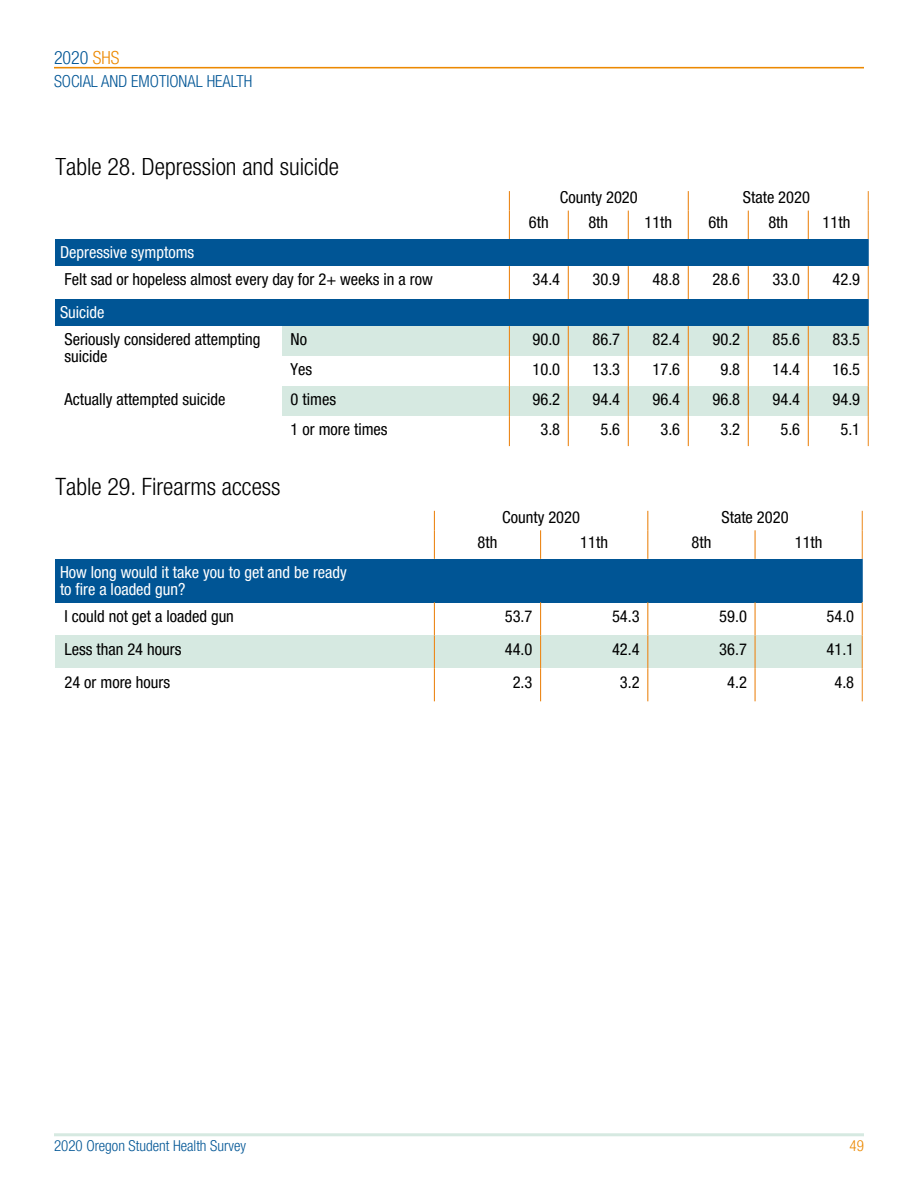
<style>
.page{position:relative;width:918px;height:1188px;background:#fff}
.page>*{position:absolute;margin:0;border:0;box-sizing:border-box;transform-origin:0 0}
.t1{font:24px "Helvetica Neue LT Pro 47 Lt Cn";color:#000}
.t2{font:300 condensed 18px "Helvetica Neue LT Pro";color:#005595}
.t3{font:16.5px "Helvetica Neue LT Pro 57 Cn";color:#000}
.t4{font:16.5px/16.5px "Helvetica Neue LT Pro 57 Cn";color:#fff}
.t5{font:300 condensed 16.5px "Helvetica Neue LT Pro";color:#005595}
.t6{font:300 condensed 15px "Helvetica Neue LT Pro";color:#005595}
.t7{font:300 condensed 15px "Helvetica Neue LT Pro";color:#ec8902}
.s1{color:#ec8902}
</style>
<div class="page">
<svg style="left:568px;top:211px;width:1px;height:28px"></svg>
<svg style="left:509px;top:191px;width:1px;height:48px"></svg>
<svg style="left:628px;top:211px;width:1px;height:28px"></svg>
<svg style="left:688px;top:191px;width:1px;height:48px"></svg>
<svg style="left:748px;top:211px;width:1px;height:28px"></svg>
<svg style="left:808px;top:211px;width:1px;height:28px"></svg>
<div style="left:56px;top:239px;width:812px;height:27px;background:#005595"></div>
<svg style="left:868px;top:191px;width:1px;height:75px"></svg>
<hr style="left:568px;top:266px;width:1px;height:33px;background:#ec891d">
<hr style="left:509px;top:266px;width:1px;height:33px;background:#ec891d">
<hr style="left:628px;top:266px;width:1px;height:33px;background:#ec891d">
<hr style="left:688px;top:266px;width:1px;height:33px;background:#ec891d">
<hr style="left:748px;top:266px;width:1px;height:33px;background:#ec891d">
<hr style="left:808px;top:266px;width:1px;height:33px;background:#ec891d">
<hr style="left:868px;top:266px;width:1px;height:33px;background:#ec891d">
<div style="left:56px;top:299px;width:812px;height:27px;background:#005595"></div>
<svg style="left:868px;top:299px;width:1px;height:27px"></svg>
<div style="left:56px;top:326px;width:812px;height:30px;background:#d6e9e1"></div>
<hr style="left:568px;top:326px;width:1px;height:30px;background:#ec891d">
<hr style="left:509px;top:326px;width:1px;height:30px;background:#ec891d">
<hr style="left:628px;top:326px;width:1px;height:30px;background:#ec891d">
<hr style="left:688px;top:326px;width:1px;height:30px;background:#ec891d">
<hr style="left:748px;top:326px;width:1px;height:30px;background:#ec891d">
<hr style="left:808px;top:326px;width:1px;height:30px;background:#ec891d">
<hr style="left:868px;top:326px;width:1px;height:30px;background:#ec891d">
<div style="left:56px;top:326px;width:226px;height:60px;background:#fff"></div>
<hr style="left:568px;top:356px;width:1px;height:30px;background:#ec891d">
<hr style="left:509px;top:356px;width:1px;height:30px;background:#ec891d">
<hr style="left:628px;top:356px;width:1px;height:30px;background:#ec891d">
<hr style="left:688px;top:356px;width:1px;height:30px;background:#ec891d">
<hr style="left:748px;top:356px;width:1px;height:30px;background:#ec891d">
<hr style="left:808px;top:356px;width:1px;height:30px;background:#ec891d">
<hr style="left:868px;top:356px;width:1px;height:30px;background:#ec891d">
<div style="left:56px;top:386px;width:812px;height:30px;background:#d6e9e1"></div>
<hr style="left:568px;top:386px;width:1px;height:30px;background:#ec891d">
<hr style="left:509px;top:386px;width:1px;height:30px;background:#ec891d">
<hr style="left:628px;top:386px;width:1px;height:30px;background:#ec891d">
<hr style="left:688px;top:386px;width:1px;height:30px;background:#ec891d">
<hr style="left:748px;top:386px;width:1px;height:30px;background:#ec891d">
<hr style="left:808px;top:386px;width:1px;height:30px;background:#ec891d">
<hr style="left:868px;top:386px;width:1px;height:30px;background:#ec891d">
<div style="left:56px;top:386px;width:226px;height:60px;background:#fff"></div>
<hr style="left:568px;top:416px;width:1px;height:30px;background:#ec891d">
<hr style="left:509px;top:416px;width:1px;height:30px;background:#ec891d">
<hr style="left:628px;top:416px;width:1px;height:30px;background:#ec891d">
<hr style="left:688px;top:416px;width:1px;height:30px;background:#ec891d">
<hr style="left:748px;top:416px;width:1px;height:30px;background:#ec891d">
<hr style="left:808px;top:416px;width:1px;height:30px;background:#ec891d">
<hr style="left:868px;top:416px;width:1px;height:30px;background:#ec891d">
<svg style="left:540px;top:530px;width:1px;height:29px"></svg>
<svg style="left:434px;top:511px;width:1px;height:48px"></svg>
<svg style="left:647px;top:511px;width:1px;height:48px"></svg>
<hr style="left:754px;top:530px;width:2px;height:29px;background:#ec891d">
<svg style="left:862px;top:511px;width:1px;height:48px"></svg>
<div style="left:56px;top:559px;width:806px;height:43px;background:#005595"></div>
<hr style="left:862px;top:559px;width:1px;height:43px;background:#005595">
<hr style="left:540px;top:602px;width:1px;height:33px;background:#ec891d">
<hr style="left:434px;top:602px;width:1px;height:33px;background:#ec891d">
<hr style="left:647px;top:602px;width:1px;height:33px;background:#ec891d">
<hr style="left:754px;top:602px;width:2px;height:33px;background:#ec891d">
<hr style="left:862px;top:602px;width:1px;height:33px;background:#ec891d">
<div style="left:56px;top:635px;width:806px;height:33px;background:#d6e9e1"></div>
<hr style="left:540px;top:635px;width:1px;height:33px;background:#ec891d">
<hr style="left:434px;top:635px;width:1px;height:33px;background:#ec891d">
<hr style="left:647px;top:635px;width:1px;height:33px;background:#ec891d">
<hr style="left:754px;top:635px;width:2px;height:33px;background:#ec891d">
<hr style="left:862px;top:635px;width:1px;height:33px;background:#ec891d">
<hr style="left:540px;top:668px;width:1px;height:33px;background:#ec891d">
<hr style="left:434px;top:668px;width:1px;height:33px;background:#ec891d">
<hr style="left:647px;top:668px;width:1px;height:33px;background:#ec891d">
<hr style="left:754px;top:668px;width:2px;height:33px;background:#ec891d">
<hr style="left:862px;top:668px;width:1px;height:33px;background:#ec891d">
<hr style="left:54px;top:1133px;width:810px;height:3px;background:#d6e9e1">
<hr style="left:54px;top:67px;width:810px;height:1px;background:#ec8902">
<p class="t2" style="left:54px;top:47px;width:67px">2020 <span class="s1">SHS</span></p>
<p class="t5" style="left:54px;top:71px;width:200px">SOCIAL AND EMOTIONAL HEALTH</p>
<h1 class="t1" style="left:56px;top:153px;width:285px">Table 28. Depression and suicide</h1>
<p class="t3" style="left:560px;top:187px;width:79px">County 2020</p>
<p class="t3" style="left:743px;top:187px;width:69px">State 2020</p>
<p class="t3" style="left:529px;top:213px;width:21px">6th</p>
<p class="t3" style="left:588px;top:213px;width:21px">8th</p>
<p class="t3" style="left:644px;top:213px;width:29px">11th</p>
<p class="t3" style="left:708px;top:213px;width:21px">6th</p>
<p class="t3" style="left:768px;top:213px;width:21px">8th</p>
<p class="t3" style="left:823px;top:213px;width:29px">11th</p>
<p class="t4" style="left:60px;top:244px;width:136px">Depressive symptoms</p>
<p class="t3" style="left:64px;top:270px;width:370px">Felt sad or hopeless almost every day for 2+ weeks in a row</p>
<p class="t3" style="left:533px;top:270px;width:29px">34.4</p>
<p class="t3" style="left:593px;top:270px;width:29px">30.9</p>
<p class="t3" style="left:653px;top:270px;width:29px">48.8</p>
<p class="t3" style="left:713px;top:270px;width:29px">28.6</p>
<p class="t3" style="left:773px;top:270px;width:29px">33.0</p>
<p class="t3" style="left:833px;top:270px;width:29px">42.9</p>
<p class="t4" style="left:60px;top:304px;width:46px">Suicide</p>
<p class="t3" style="left:64px;top:330px;width:198px">Seriously considered attempting</p>
<p class="t3" style="left:291px;top:330px;width:18px">No</p>
<p class="t3" style="left:533px;top:330px;width:29px">90.0</p>
<p class="t3" style="left:593px;top:330px;width:29px">86.7</p>
<p class="t3" style="left:653px;top:330px;width:29px">82.4</p>
<p class="t3" style="left:713px;top:330px;width:29px">90.2</p>
<p class="t3" style="left:773px;top:330px;width:29px">85.6</p>
<p class="t3" style="left:833px;top:330px;width:29px">83.5</p>
<p class="t3" style="left:64px;top:346px;width:45px">suicide</p>
<p class="t3" style="left:291px;top:360px;width:23px">Yes</p>
<p class="t3" style="left:533px;top:360px;width:29px">10.0</p>
<p class="t3" style="left:593px;top:360px;width:29px">13.3</p>
<p class="t3" style="left:653px;top:360px;width:29px">17.6</p>
<p class="t3" style="left:720px;top:360px;width:21px">9.8</p>
<p class="t3" style="left:773px;top:360px;width:29px">14.4</p>
<p class="t3" style="left:833px;top:360px;width:29px">16.5</p>
<p class="t3" style="left:64px;top:390px;width:162px">Actually attempted suicide</p>
<p class="t3" style="left:291px;top:390px;width:47px">0 times</p>
<p class="t3" style="left:533px;top:390px;width:29px">96.2</p>
<p class="t3" style="left:593px;top:390px;width:29px">94.4</p>
<p class="t3" style="left:653px;top:390px;width:29px">96.4</p>
<p class="t3" style="left:713px;top:390px;width:29px">96.8</p>
<p class="t3" style="left:773px;top:390px;width:29px">94.4</p>
<p class="t3" style="left:833px;top:390px;width:29px">94.9</p>
<p class="t3" style="left:291px;top:420px;width:99px">1 or more times</p>
<p class="t3" style="left:540px;top:420px;width:21px">3.8</p>
<p class="t3" style="left:600px;top:420px;width:21px">5.6</p>
<p class="t3" style="left:660px;top:420px;width:21px">3.6</p>
<p class="t3" style="left:720px;top:420px;width:21px">3.2</p>
<p class="t3" style="left:780px;top:420px;width:21px">5.6</p>
<p class="t3" style="left:840px;top:420px;width:21px">5.1</p>
<h1 class="t1" style="left:56px;top:472px;width:227px">Table 29. Firearms access</h1>
<p class="t3" style="left:502px;top:507px;width:79px">County 2020</p>
<p class="t3" style="left:722px;top:507px;width:69px">State 2020</p>
<p class="t3" style="left:478px;top:533px;width:21px">8th</p>
<p class="t3" style="left:580px;top:533px;width:29px">11th</p>
<p class="t3" style="left:692px;top:533px;width:21px">8th</p>
<p class="t3" style="left:795px;top:533px;width:29px">11th</p>
<p class="t4" style="left:60px;top:564px;width:288px">How long would it take you to get and be ready to fire a loaded gun?</p>
<p class="t3" style="left:64px;top:606px;width:171px">I could not get a loaded gun</p>
<p class="t3" style="left:505px;top:606px;width:29px">53.7</p>
<p class="t3" style="left:612px;top:606px;width:29px">54.3</p>
<p class="t3" style="left:719px;top:606px;width:29px">59.0</p>
<p class="t3" style="left:827px;top:606px;width:29px">54.0</p>
<p class="t3" style="left:64px;top:639px;width:118px">Less than 24 hours</p>
<p class="t3" style="left:505px;top:639px;width:29px">44.0</p>
<p class="t3" style="left:612px;top:639px;width:29px">42.4</p>
<p class="t3" style="left:719px;top:639px;width:29px">36.7</p>
<p class="t3" style="left:827px;top:639px;width:29px">41.1</p>
<p class="t3" style="left:64px;top:672px;width:107px">24 or more hours</p>
<p class="t3" style="left:513px;top:672px;width:21px">2.3</p>
<p class="t3" style="left:620px;top:672px;width:21px">3.2</p>
<p class="t3" style="left:727px;top:672px;width:21px">4.2</p>
<p class="t3" style="left:834px;top:672px;width:21px">4.8</p>
<p class="t6" style="left:54px;top:1137px;width:194px">2020 Oregon Student Health Survey</p>
<p class="t7" style="left:850px;top:1137px;width:16px">49</p>
</div>
